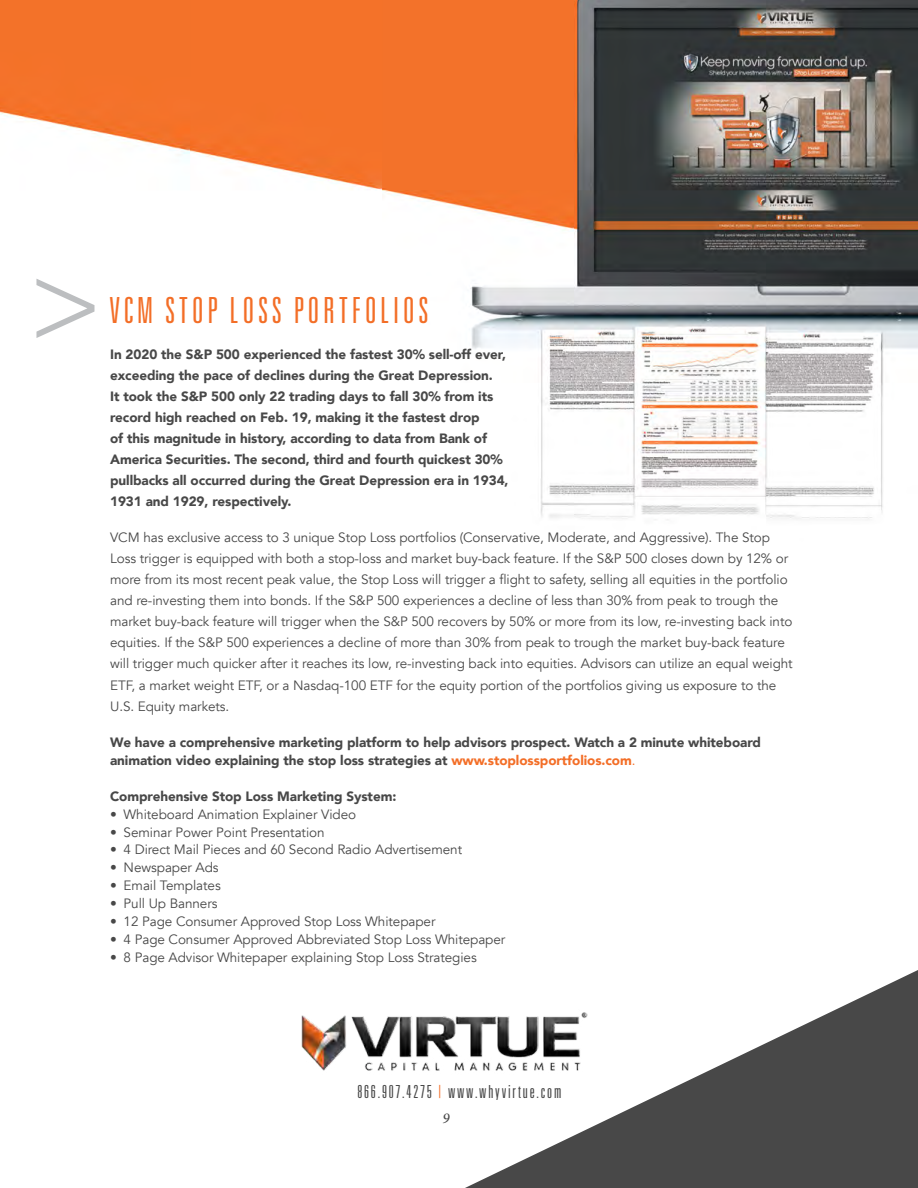
<style>
.page{position:relative;width:918px;height:1188px;background:#fff}
.page>*{position:absolute;margin:0;border:0;box-sizing:border-box;transform-origin:0 0}
.t1{font:300 ultra-condensed 114.6px "Univers LT Std";color:#bcbec0}
.t2{font:300 ultra-condensed 36px "Univers LT Std";letter-spacing:.1em;color:#f36e27}
.t3{font:300 ultra-condensed 18px "Univers LT Std";letter-spacing:.1em;color:#484848}
.t4{font:italic 500 15px "Minion Pro";color:#484848}
.t5{font:13.5px/21px "Avenir";letter-spacing:-.005em;color:#484848}
.t6{font:900 13.5px/21px "Avenir";letter-spacing:-.005em;color:#484848}
.s1{color:#f36e27}
.s2{font-weight:400;color:#f36e27}
</style>
<div class="page">
<img style="left:0;top:0;width:918px;height:520px">
<img style="left:301px;top:1015px;width:164px;height:56px">
<svg style="left:465px;top:970px;width:453px;height:218px;fill:#484848"></svg>
<h1 class="t1" style="left:31px;top:237px;width:70px">&gt;</h1>
<h2 class="t2" style="left:110px;top:292px;width:320px">VCM STOP LOSS PORTFOLIOS</h2>
<p class="t6" style="left:110px;top:343px;width:400px">In 2020 the S&amp;P 500 experienced the fastest 30% sell-off ever, exceeding the pace of declines during the Great Depression.<br>It took the S&amp;P 500 only 22 trading days to fall 30% from its record high reached on Feb. 19, making it the fastest drop<br>of this magnitude in history, according to data from Bank of America Securities. The second, third and fourth quickest 30% pullbacks all occurred during the Great Depression era in 1934, 1931 and 1929, respectively.</p>
<p class="t5" style="left:110px;top:528px;width:684px">VCM has exclusive access to 3 unique Stop Loss portfolios (Conservative, Moderate, and Aggressive). The Stop Loss trigger is equipped with both a stop-loss and market buy-back feature. If the S&amp;P 500 closes down by 12% or more from its most recent peak value, the Stop Loss will trigger a flight to safety, selling all equities in the portfolio and re-investing them into bonds. If the S&amp;P 500 experiences a decline of less than 30% from peak to trough the market buy-back feature will trigger when the S&amp;P 500 recovers by 50% or more from its low, re-investing back into equities. If the S&amp;P 500 experiences a decline of more than 30% from peak to trough the market buy-back feature will trigger much quicker after it reaches its low, re-investing back into equities. Advisors can utilize an equal weight ETF, a market weight ETF, or a Nasdaq-100 ETF for the equity portion of the portfolios giving us exposure to the U.S. Equity markets.</p>
<p class="t6" style="left:110px;top:732px;width:652px;line-height:18px">We have a comprehensive marketing platform to help advisors prospect. Watch a 2 minute whiteboard animation video explaining the stop loss strategies at <span class="s1">www.stoplossportfolios.com</span><span class="s2">.</span></p>
<p class="t6" style="left:110px;top:785px;width:288px">Comprehensive Stop Loss Marketing System:</p>
<p class="t5" style="left:110px;top:804px;width:247px">• Whiteboard Animation Explainer Video</p>
<p class="t5" style="left:110px;top:822px;width:216px">• Seminar Power Point Presentation</p>
<p class="t5" style="left:110px;top:840px;width:354px">• 4 Direct Mail Pieces and 60 Second Radio Advertisement</p>
<p class="t5" style="left:110px;top:858px;width:110px">• Newspaper Ads</p>
<p class="t5" style="left:110px;top:876px;width:112px">• Email Templates</p>
<p class="t5" style="left:110px;top:894px;width:109px">• Pull Up Banners</p>
<p class="t5" style="left:110px;top:912px;width:327px">• 12 Page Consumer Approved Stop Loss Whitepaper</p>
<p class="t5" style="left:110px;top:930px;width:397px">• 4 Page Consumer Approved Abbreviated Stop Loss Whitepaper</p>
<p class="t5" style="left:110px;top:948px;width:368px">• 8 Page Advisor Whitepaper explaining Stop Loss Strategies</p>
<h3 class="t3" style="left:357px;top:1082px;width:205px">866.907.4275 <span class="s1">|</span> www.whyvirtue.com</h3>
<p class="t4" style="left:442px;top:1108px;width:9px">9</p>
</div>
